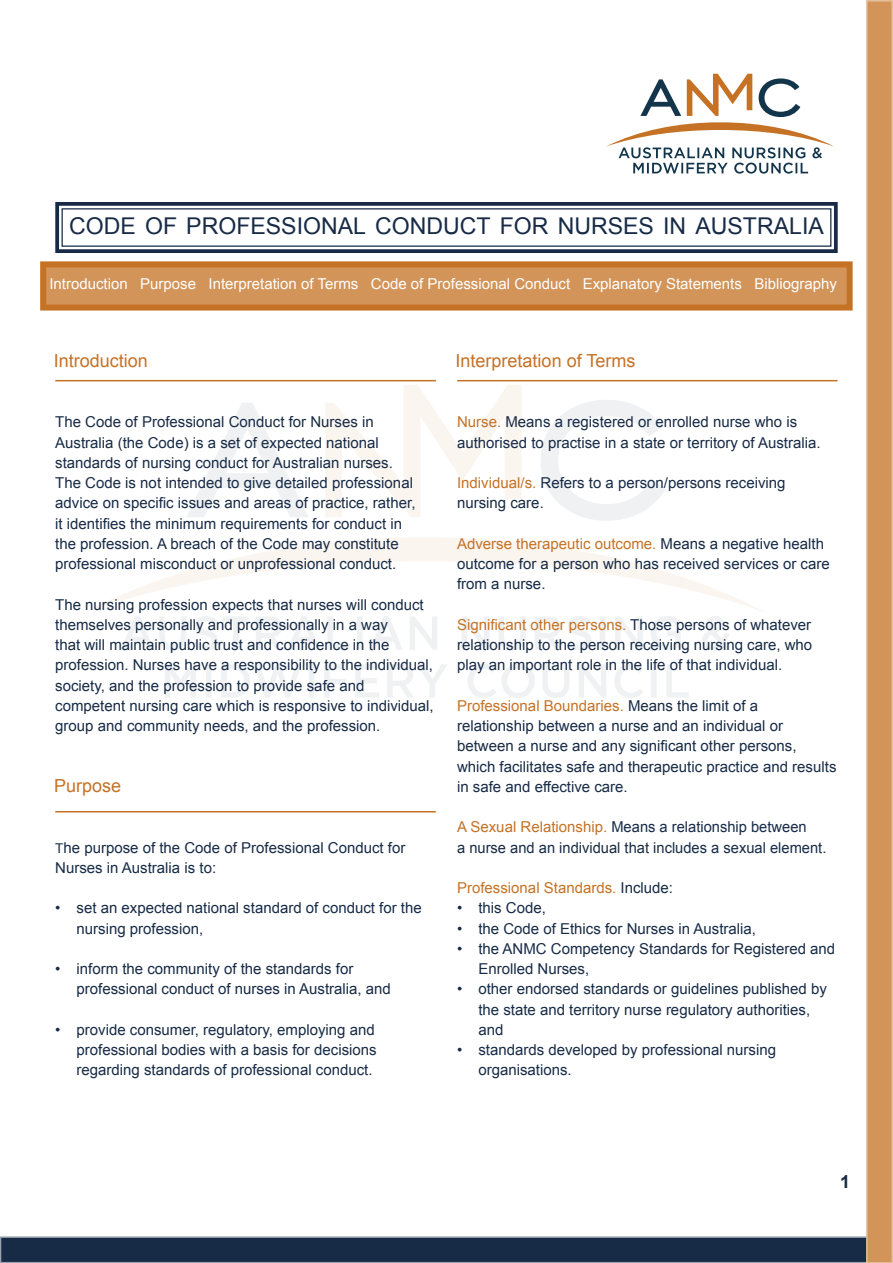
<style>
.page{position:relative;width:893px;height:1263px;background:#fff}
.page>*{position:absolute;margin:0;border:0;box-sizing:border-box;transform-origin:0 0}
.t1{font:23.1px "Arial";color:#172b46}
._00255_Heading{font:18px "Arial";color:#c57225}
.t2{font:700 18px "Arial";color:#172b46}
._00255_body_text{font:15px/20.2px "Arial";color:#172b46}
._00255_body_text_indent{font:15px/20.2px "Arial";color:#172b46}
.t3{font:15px "Arial";color:#fff}
._00255_body_text-2{font:15px "Arial";color:#c57225}
.s1{font-size:13.5px}
.s2{color:#c57225}
.s3{color:#172b46}
</style>
<div class="page">
<div style="left:1px;top:1237px;width:891px;height:25px;background:#172b46"></div>
<div style="left:0;top:1236px;width:892px;height:27px;border:2px solid #97a0ac"></div>
<div style="left:867px;top:1px;width:25px;height:1262px;background:#d39459"></div>
<div style="left:866px;top:0;width:27px;height:1263px;border:2px solid #e5c09d"></div>
<hr style="left:55px;top:380px;width:381px;height:1px;background:#c57225">
<svg style="left:87px;top:537px;width:675px;height:75px"></svg>
<svg style="left:325px;top:385px;width:197px;height:132px"></svg>
<svg style="left:187px;top:403px;width:121px;height:114px"></svg>
<svg style="left:541px;top:400px;width:124px;height:121px"></svg>
<svg style="left:165px;top:664px;width:31px;height:33px"></svg>
<svg style="left:206px;top:664px;width:5px;height:33px"></svg>
<svg style="left:221px;top:664px;width:80px;height:34px"></svg>
<svg style="left:309px;top:664px;width:5px;height:33px"></svg>
<svg style="left:324px;top:664px;width:24px;height:33px"></svg>
<svg style="left:355px;top:664px;width:24px;height:33px"></svg>
<svg style="left:387px;top:664px;width:60px;height:33px"></svg>
<svg style="left:468px;top:664px;width:67px;height:34px"></svg>
<svg style="left:542px;top:664px;width:28px;height:34px"></svg>
<svg style="left:579px;top:664px;width:27px;height:33px"></svg>
<svg style="left:615px;top:664px;width:28px;height:34px"></svg>
<svg style="left:651px;top:664px;width:5px;height:33px"></svg>
<svg style="left:666px;top:664px;width:23px;height:33px"></svg>
<svg style="left:121px;top:616px;width:65px;height:34px"></svg>
<svg style="left:194px;top:616px;width:55px;height:34px"></svg>
<svg style="left:256px;top:616px;width:64px;height:34px"></svg>
<svg style="left:327px;top:617px;width:23px;height:33px"></svg>
<svg style="left:357px;top:617px;width:5px;height:33px"></svg>
<svg style="left:370px;top:616px;width:32px;height:34px"></svg>
<svg style="left:410px;top:617px;width:27px;height:33px"></svg>
<svg style="left:462px;top:617px;width:27px;height:33px"></svg>
<svg style="left:499px;top:617px;width:27px;height:33px"></svg>
<svg style="left:535px;top:616px;width:56px;height:34px"></svg>
<svg style="left:600px;top:617px;width:5px;height:33px"></svg>
<svg style="left:615px;top:617px;width:28px;height:33px"></svg>
<svg style="left:651px;top:616px;width:30px;height:34px"></svg>
<svg style="left:702px;top:616px;width:28px;height:34px"></svg>
<hr style="left:457px;top:380px;width:380px;height:1px;background:#c57225">
<svg style="left:55px;top:202px;width:783px;height:51px"></svg>
<div style="left:62px;top:208px;width:769px;height:39px;border:1px solid #172b46"></div>
<svg style="left:606px;top:74px;width:228px;height:100px"></svg>
<div style="left:43px;top:264px;width:807px;height:44px;background:#d39459"></div>
<div style="left:40px;top:261px;width:813px;height:50px;border:6px solid #c57225"></div>
<hr style="left:55px;top:811px;width:381px;height:1px;background:#c57225">
<p class="t1" style="left:69px;top:210px;width:756px">CODE OF PROFESSIONAL CONDUCT FOR NURSES IN AUSTRALIA</p>
<p class="t3" style="left:49px;top:274px;width:789px">Introduction Purpose Interpretation of Terms Code of Professional Conduct Explanatory Statements Bibliography</p>
<p class="_00255_Heading" style="left:54px;top:348px;width:96px">Introduction</p>
<p class="_00255_body_text" style="left:55px;top:412px;width:362px">The Code of Professional Conduct for Nurses in Australia (the Code) is a set of expected national standards of nursing conduct for Australian nurses.<br>The Code is not intended to give detailed professional advice on specific issues and areas of practice, rather, it identifies the minimum requirements for conduct in the profession. A breach of the Code may constitute professional misconduct or unprofessional conduct.</p>
<p class="_00255_body_text" style="left:55px;top:594px;width:380px">The nursing profession expects that nurses will conduct themselves personally and professionally in a way<br>that will maintain public trust and confidence in the profession. Nurses have a responsibility to the individual, society, and the profession to provide safe and competent nursing care which is responsive to individual, group and community needs, and the profession.</p>
<p class="_00255_Heading" style="left:54px;top:774px;width:69px">Purpose</p>
<p class="_00255_body_text" style="left:55px;top:837px;width:352px"><span class="s1">T</span>he purpose of the Code of Professional Conduct for<br>Nurses in Australia is to:</p>
<p class="_00255_body_text_indent" style="left:77px;top:898px;width:347px;text-indent:-21px">• set an expected national standard of conduct for the nursing profession,</p>
<p class="_00255_body_text_indent" style="left:77px;top:959px;width:316px;text-indent:-21px">• inform the community of the standards for professional conduct of nurses in Australia, and</p>
<p class="_00255_body_text_indent" style="left:77px;top:1020px;width:302px;text-indent:-21px">• provide consumer, regulatory, employing and professional bodies with a basis for decisions regarding standards of professional conduct.</p>
<p class="_00255_Heading" style="left:456px;top:348px;width:181px">Interpretation of Terms</p>
<p class="_00255_body_text" style="left:457px;top:412px;width:365px"><span class="s2">Nurse.</span> Means a registered or enrolled nurse who is authorised to practise in a state or territory of Australia.</p>
<p class="_00255_body_text" style="left:457px;top:473px;width:330px"><span class="s2">Individual/s.</span> Refers to a person/persons receiving nursing care.</p>
<p class="_00255_body_text" style="left:457px;top:534px;width:374px"><span class="s2">Adverse therapeutic outcome.</span> Means a negative health outcome for a person who has received services or care from a nurse.</p>
<p class="_00255_body_text" style="left:457px;top:615px;width:357px;text-align:justify"><span class="s2">Significant other persons.</span> Those persons of whatever relationship to the person receiving nursing care, who play an important role in the life of that individual.</p>
<p class="_00255_body_text" style="left:457px;top:696px;width:381px"><span class="s2">Professional Boundaries.</span> Means the limit of a relationship between a nurse and an individual or between a nurse and any significant other persons, which facilitates safe and therapeutic practice and results in safe and effective care.</p>
<p class="_00255_body_text" style="left:457px;top:817px;width:371px"><span class="s2">A Sexual Relationship.</span> Means a relationship between<br>a nurse and an individual that includes a sexual element.</p>
<p class="_00255_body_text-2" style="left:457px;top:878px;width:217px">Professional Standards. <span class="s3">Include:</span></p>
<p class="_00255_body_text_indent" style="left:457px;top:898px;width:90px">• this Code,</p>
<p class="_00255_body_text_indent" style="left:457px;top:918px;width:300px">• the Code of Ethics for Nurses in Australia,</p>
<p class="_00255_body_text_indent" style="left:478px;top:939px;width:358px;text-indent:-21px">• the ANMC Competency Standards for Registered and<br>Enrolled Nurses,</p>
<p class="_00255_body_text_indent" style="left:478px;top:979px;width:350px;text-indent:-21px">• other endorsed standards or guidelines published by the state and territory nurse regulatory authorities, and</p>
<p class="_00255_body_text_indent" style="left:478px;top:1040px;width:299px;text-indent:-21px">• standards developed by professional nursing organisations.</p>
<p class="t2" style="left:840px;top:1170px;width:12px">1</p>
</div>
